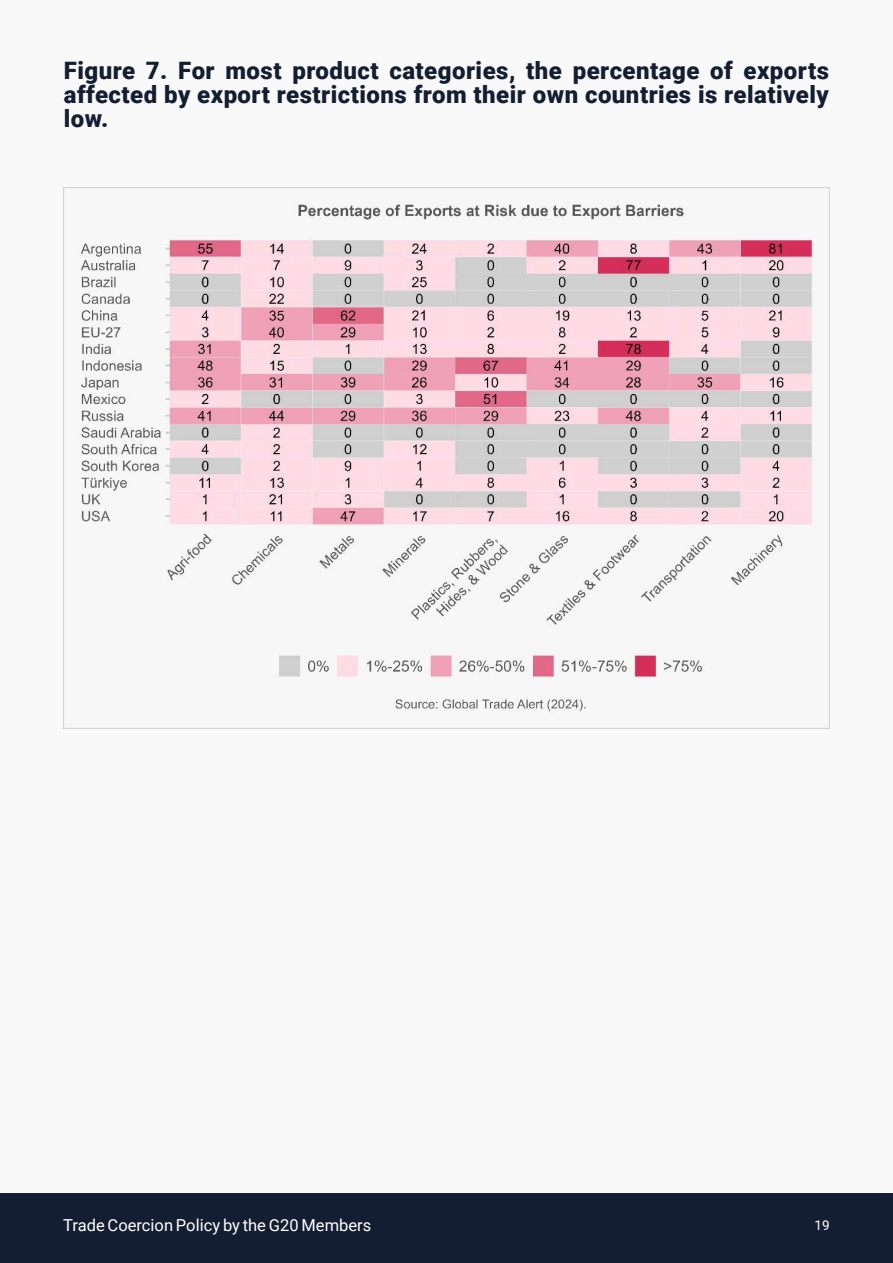
<style>
.page{position:relative;width:893px;height:1263px;background:#f9f9f9}
.page>*{position:absolute;margin:0;border:0;box-sizing:border-box;transform-origin:0 0}
.t1{font:900 24px/24px "Roboto";letter-spacing:.02em;color:#141e33;text-align:justify}
.t2{font:16.5px "Roboto";color:#fff}
.t3{font:13.5px "Roboto";color:#fff}
</style>
<div class="page">
<div style="left:0;top:1193px;width:893px;height:70px;background:#141e33"></div>
<img style="left:64px;top:188px;width:765px;height:540px">
<p class="t1" style="left:64px;top:57px;width:767px">Figure 7. For most product categories, the percentage of exports affected by export restrictions from their own countries is relatively low.</p>
<p class="t2" style="left:63px;top:1213px;width:309px">Trade Coercion Policy by the G20 Members</p>
<p class="t3" style="left:815px;top:1216px;width:17px">19</p>
</div>
